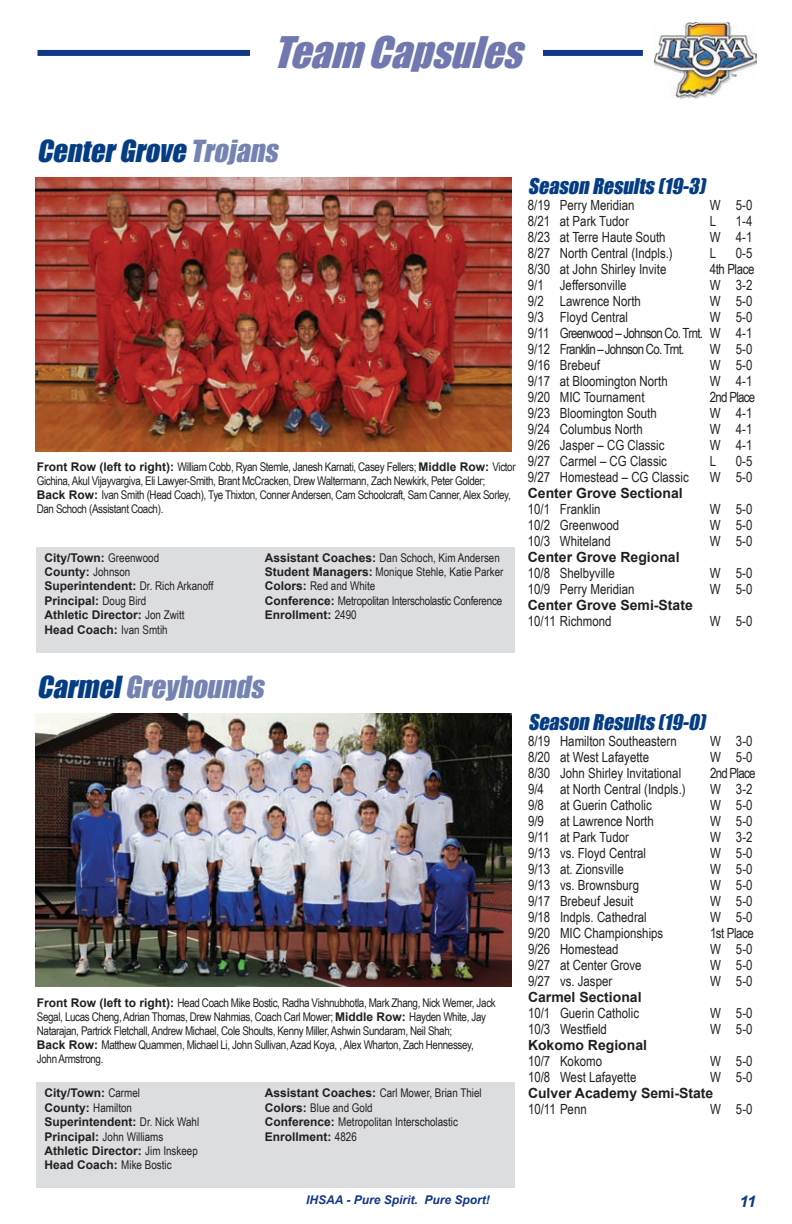
<style>
.page{position:relative;width:792px;height:1224px;background:#fff}
.page>*{position:absolute;margin:0;border:0;box-sizing:border-box;transform-origin:0 0}
.t1{font:italic 40px "Impact";color:#7177af}
.t2{font:italic 28px "Impact";color:#053d84}
.t3{font:italic 28px "Impact";color:#7583b3}
.t4{font:italic 20px "Impact";color:#053d84}
.t5{font:italic 700 16px "Arial";color:#113785}
.t6{font:14px/16px "Arial Narrow";color:#231f20;text-align:justify}
.t7{font:700 14px "Arial";color:#231f20}
.t8{font:14px "Arial Narrow";letter-spacing:-.03em;color:#231f20}
.t9{font:14px "Arial Narrow";letter-spacing:-.05em;color:#231f20}
.t10{font:12px/14px "Arial Narrow";letter-spacing:-.03em;color:#231f20}
.t11{font:12px/14.4px "Arial Narrow";color:#231f20}
.t12{font:700 12px/14.4px "Arial";color:#231f20}
.t13{font:italic 700 12px "Arial";color:#113785}
.s1{color:#7583b3}
.s2{font-family:"Arial";font-weight:700}
.s3{font-family:"Arial Narrow";font-weight:400}
.s4{color:#053d84}
</style>
<div class="page">
<img style="left:654px;top:22px;width:103px;height:77px">
<div style="left:37px;top:50px;width:606px;height:6px;background:#113785"></div>
<div style="left:251px;top:37px;width:292px;height:40px;background:#fff"></div>
<div style="left:36px;top:547px;width:479px;height:105px;background:#dcdddf"></div>
<img style="left:36px;top:178px;width:476px;height:273px">
<div style="left:36px;top:1083px;width:479px;height:105px;background:#dcdddf"></div>
<img style="left:36px;top:714px;width:476px;height:273px">
<h1 class="t1" style="left:273px;top:21px;width:266px">Team Capsules</h1>
<h2 class="t2" style="left:37px;top:130px;width:249px">CenterGrove <span class="s1">Trojans</span></h2>
<p class="t10" style="left:37px;top:459px;width:480px"><span class="s2">Front Row (left to right):</span> William Cobb, Ryan Stemle, Janesh Karnati, Casey Fellers; <span class="s2">Middle Row:</span> Victor Gichina, Akul Vijayvargiva, Eli Lawyer-Smith, Brant McCracken, Drew Waltermann, Zach Newkirk, Peter Golder; <span class="s2">Back Row:</span> Ivan Smith (Head Coach), Tye Thixton, Conner Andersen, Cam Schoolcraft, Sam Canner, Alex Sorley, Dan Schoch (Assistant Coach).</p>
<p class="t12" style="left:45px;top:551px;width:170px">City/Town: <span class="s3">Greenwood<br></span>County: <span class="s3">Johnson<br></span>Superintendent: <span class="s3">Dr. Rich Arkanoff<br></span>Principal: <span class="s3">Doug Bird<br></span>Athletic Director: <span class="s3">Jon Zwitt<br></span>Head Coach: <span class="s3">Ivan Smtih</span></p>
<p class="t11" style="left:265px;top:550px;width:240px"><span class="s2">Assistant Coaches:</span> Dan Schoch, Kim Andersen <span class="s2">Student Managers:</span> Monique Stehle, Katie Parker <span class="s2">Colors:</span> Red and White<br><span class="s2">Conference:</span> Metropolitan Interscholastic Conference</p>
<p class="t12" style="left:265px;top:608px;width:93px">Enrollment: <span class="s3">2490</span></p>
<h3 class="t4" style="left:528px;top:170px;width:184px">Season Results(19-3)</h3>
<p class="t6" style="left:528px;top:196px;width:108px">8/19 Perry Meridian</p>
<p class="t6" style="left:710px;top:196px;width:44px">W 5-0</p>
<p class="t6" style="left:528px;top:212px;width:102px">8/21 at Park Tudor</p>
<p class="t6" style="left:710px;top:212px;width:8px">L</p>
<p class="t6" style="left:736px;top:212px;width:18px">1-4</p>
<p class="t6" style="left:528px;top:228px;width:139px">8/23 at Terre Haute South</p>
<p class="t6" style="left:710px;top:228px;width:44px">W 4-1</p>
<p class="t6" style="left:528px;top:244px;width:146px">8/27 North Central (Indpls.)</p>
<p class="t6" style="left:710px;top:244px;width:8px">L</p>
<p class="t6" style="left:736px;top:244px;width:18px">0-5</p>
<p class="t6" style="left:528px;top:260px;width:140px">8/30 at John Shirley Invite</p>
<p class="t8" style="left:710px;top:258px;width:46px">4th Place</p>
<p class="t6" style="left:528px;top:276px;width:100px">9/1 Jeffersonville</p>
<p class="t6" style="left:710px;top:276px;width:44px">W 3-2</p>
<p class="t6" style="left:528px;top:292px;width:115px">9/2 Lawrence North</p>
<p class="t6" style="left:710px;top:292px;width:44px">W 5-0</p>
<p class="t6" style="left:528px;top:308px;width:102px">9/3 Floyd Central</p>
<p class="t6" style="left:528px;top:308px;width:226px;text-indent:182px">W 5-0<br>9/11 Greenwood – Johnson Co. Trnt. W 4-1<br>9/12 Franklin – Johnson Co. Trnt.</p>
<p class="t6" style="left:710px;top:340px;width:44px">W 5-0</p>
<p class="t6" style="left:528px;top:356px;width:74px">9/16 Brebeuf</p>
<p class="t6" style="left:710px;top:356px;width:44px">W 5-0</p>
<p class="t6" style="left:528px;top:372px;width:141px">9/17 at Bloomington North</p>
<p class="t6" style="left:710px;top:372px;width:44px">W 4-1</p>
<p class="t6" style="left:528px;top:388px;width:118px">9/20 MIC Tournament</p>
<p class="t9" style="left:710px;top:386px;width:47px">2nd Place</p>
<p class="t6" style="left:528px;top:404px;width:131px">9/23 Bloomington South</p>
<p class="t6" style="left:710px;top:404px;width:44px">W 4-1</p>
<p class="t6" style="left:528px;top:420px;width:116px">9/24 Columbus North</p>
<p class="t6" style="left:710px;top:420px;width:44px">W 4-1</p>
<p class="t6" style="left:528px;top:436px;width:138px">9/26 Jasper – CG Classic</p>
<p class="t6" style="left:710px;top:436px;width:44px">W 4-1</p>
<p class="t6" style="left:528px;top:452px;width:141px">9/27 Carmel – CG Classic</p>
<p class="t6" style="left:710px;top:452px;width:8px">L</p>
<p class="t6" style="left:736px;top:452px;width:18px">0-5</p>
<p class="t6" style="left:528px;top:468px;width:162px">9/27 Homestead – CG Classic</p>
<p class="t6" style="left:710px;top:468px;width:44px">W 5-0</p>
<p class="t7" style="left:528px;top:483px;width:156px">Center Grove Sectional</p>
<p class="t6" style="left:528px;top:500px;width:74px">10/1 Franklin</p>
<p class="t6" style="left:710px;top:500px;width:44px">W 5-0</p>
<p class="t6" style="left:528px;top:516px;width:93px">10/2 Greenwood</p>
<p class="t6" style="left:710px;top:516px;width:44px">W 5-0</p>
<p class="t6" style="left:528px;top:532px;width:85px">10/3 Whiteland</p>
<p class="t6" style="left:710px;top:532px;width:44px">W 5-0</p>
<p class="t7" style="left:528px;top:547px;width:153px">Center Grove Regional</p>
<p class="t6" style="left:528px;top:564px;width:88px">10/8 Shelbyville</p>
<p class="t6" style="left:710px;top:564px;width:44px">W 5-0</p>
<p class="t6" style="left:528px;top:580px;width:108px">10/9 Perry Meridian</p>
<p class="t6" style="left:710px;top:580px;width:44px">W 5-0</p>
<p class="t7" style="left:528px;top:595px;width:166px">Center Grove Semi-State</p>
<p class="t6" style="left:528px;top:612px;width:85px">10/11 Richmond</p>
<p class="t6" style="left:710px;top:612px;width:44px">W 5-0</p>
<h2 class="t3" style="left:37px;top:666px;width:235px"><span class="s4">Carmel</span>Greyhounds</h2>
<p class="t10" style="left:37px;top:995px;width:460px"><span class="s2">Front Row (left to right):</span> Head Coach Mike Bostic, Radha Vishnubhotla, Mark Zhang, Nick Werner, Jack Segal, Lucas Cheng, Adrian Thomas, Drew Nahmias, Coach Carl Mower; <span class="s2">Middle Row:</span> Hayden White, Jay Natarajan, Partrick Fletchall, Andrew Michael, Cole Shoults, Kenny Miller, Ashwin Sundaram, Neil Shah;<br><span class="s2">Back Row:</span> Matthew Quammen, Michael Li, John Sullivan, Azad Koya, , Alex Wharton, Zach Hennessey, John Armstrong.</p>
<p class="t12" style="left:45px;top:1086px;width:97px">City/Town: <span class="s3">Carmel</span></p>
<p class="t11" style="left:45px;top:1100px;width:89px"><span class="s2">County:</span> Hamilton</p>
<p class="t12" style="left:45px;top:1115px;width:156px">Superintendent: <span class="s3">Dr. Nick Wahl</span></p>
<p class="t11" style="left:45px;top:1129px;width:120px"><span class="s2">Principal:</span> John Williams</p>
<p class="t12" style="left:45px;top:1144px;width:155px">Athletic Director: <span class="s3">Jim Inskeep<br></span>Head Coach: <span class="s3">Mike Bostic</span></p>
<p class="t11" style="left:265px;top:1086px;width:218px"><span class="s2">Assistant Coaches:</span> Carl Mower, Brian Thiel<br><span class="s2">Colors:</span> Blue and Gold<br><span class="s2">Conference:</span> Metropolitan Interscholastic</p>
<p class="t12" style="left:265px;top:1130px;width:93px">Enrollment: <span class="s3">4826</span></p>
<h3 class="t4" style="left:528px;top:706px;width:184px">Season Results(19-0)</h3>
<p class="t6" style="left:528px;top:732px;width:150px">8/19 Hamilton Southeastern</p>
<p class="t6" style="left:710px;top:732px;width:44px">W 3-0</p>
<p class="t6" style="left:528px;top:748px;width:123px">8/20 at West Lafayette</p>
<p class="t6" style="left:710px;top:748px;width:44px">W 5-0</p>
<p class="t6" style="left:528px;top:764px;width:155px">8/30 John Shirley Invitational</p>
<p class="t9" style="left:710px;top:762px;width:47px">2nd Place</p>
<p class="t6" style="left:528px;top:780px;width:159px">9/4 at North Central (Indpls.)</p>
<p class="t6" style="left:710px;top:780px;width:44px">W 3-2</p>
<p class="t6" style="left:528px;top:796px;width:125px">9/8 at Guerin Catholic</p>
<p class="t6" style="left:710px;top:796px;width:44px">W 5-0</p>
<p class="t6" style="left:528px;top:812px;width:127px">9/9 at Lawrence North</p>
<p class="t6" style="left:710px;top:812px;width:44px">W 5-0</p>
<p class="t6" style="left:528px;top:828px;width:102px">9/11 at Park Tudor</p>
<p class="t6" style="left:710px;top:828px;width:44px">W 3-2</p>
<p class="t6" style="left:528px;top:844px;width:120px">9/13 vs. Floyd Central</p>
<p class="t6" style="left:710px;top:844px;width:44px">W 5-0</p>
<p class="t6" style="left:528px;top:860px;width:97px">9/13 at. Zionsville</p>
<p class="t6" style="left:710px;top:860px;width:44px">W 5-0</p>
<p class="t6" style="left:528px;top:876px;width:113px">9/13 vs. Brownsburg</p>
<p class="t6" style="left:710px;top:876px;width:44px">W 5-0</p>
<p class="t6" style="left:528px;top:892px;width:107px">9/17 Brebeuf Jesuit</p>
<p class="t6" style="left:710px;top:892px;width:44px">W 5-0</p>
<p class="t6" style="left:528px;top:908px;width:120px">9/18 Indpls. Cathedral</p>
<p class="t6" style="left:710px;top:908px;width:44px">W 5-0</p>
<p class="t6" style="left:528px;top:924px;width:137px">9/20 MIC Championships</p>
<p class="t8" style="left:710px;top:922px;width:45px">1st Place</p>
<p class="t6" style="left:528px;top:940px;width:92px">9/26 Homestead</p>
<p class="t6" style="left:710px;top:940px;width:44px">W 5-0</p>
<p class="t6" style="left:528px;top:956px;width:115px">9/27 at Center Grove</p>
<p class="t6" style="left:710px;top:956px;width:44px">W 5-0</p>
<p class="t6" style="left:528px;top:972px;width:86px">9/27 vs. Jasper</p>
<p class="t6" style="left:710px;top:972px;width:44px">W 5-0</p>
<p class="t7" style="left:528px;top:987px;width:115px">Carmel Sectional</p>
<p class="t6" style="left:528px;top:1004px;width:113px">10/1 Guerin Catholic</p>
<p class="t6" style="left:710px;top:1004px;width:44px">W 5-0</p>
<p class="t6" style="left:528px;top:1020px;width:81px">10/3 Westfield</p>
<p class="t6" style="left:710px;top:1020px;width:44px">W 5-0</p>
<p class="t7" style="left:528px;top:1035px;width:121px">Kokomo Regional</p>
<p class="t6" style="left:528px;top:1052px;width:76px">10/7 Kokomo</p>
<p class="t6" style="left:710px;top:1052px;width:44px">W 5-0</p>
<p class="t6" style="left:528px;top:1068px;width:110px">10/8 West Lafayette</p>
<p class="t6" style="left:710px;top:1068px;width:44px">W 5-0</p>
<p class="t7" style="left:528px;top:1083px;width:187px">Culver Academy Semi-State</p>
<p class="t6" style="left:528px;top:1100px;width:60px">10/11 Penn</p>
<p class="t6" style="left:710px;top:1100px;width:44px">W 5-0</p>
<p class="t13" style="left:306px;top:1192px;width:185px">IHSAA - Pure Spirit. Pure Sport!</p>
<p class="t5" style="left:739px;top:1191px;width:18px">11</p>
</div>
